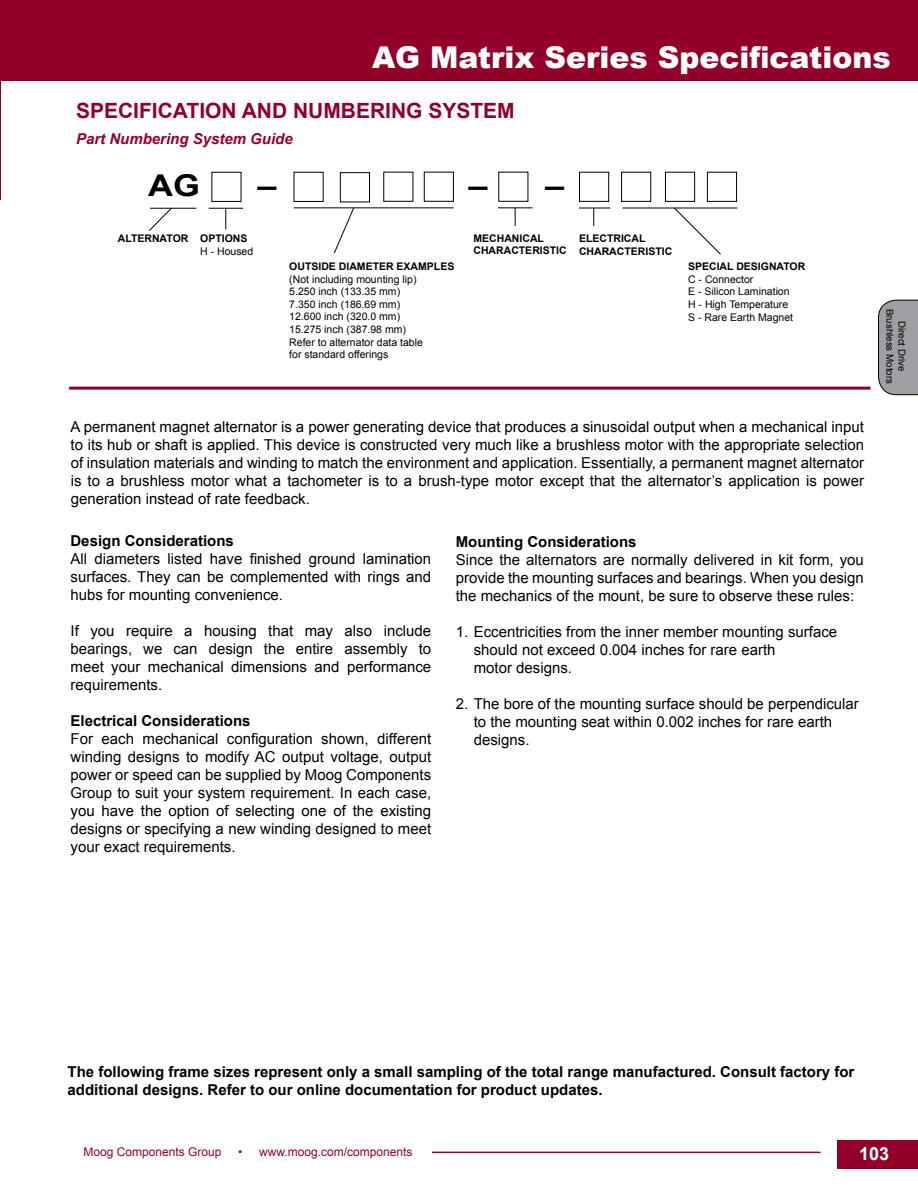
<style>
.page{position:relative;width:918px;height:1188px;background:#fff}
.page>*{position:absolute;margin:0;border:0;box-sizing:border-box;transform-origin:0 0}
.t1{font:900 30px "Arial";color:#fff}
.t2{font:italic 700 30px "Arial";color:#000;scale:1.15 1}
.t3{font:700 30px "Arial";color:#000;scale:1.15 1}
.t4{font:700 21px "Arial";color:#920029}
.t5{font:700 18px "Arial";color:#fff}
.t6{font:15px/18px "Arial";color:#000;text-align:justify}
.t7{font:700 15px/18px "Arial";color:#000}
.t8{font:italic 700 15px "Arial";color:#920029}
.t9{font:12px "Arial";color:#920029}
.t10{font:10.5px/12.6px "Arial";color:#000}
.t11{font:700 10.5px/12.6px "Arial";color:#000}
.t12{font:9.75px/12px "Arial";color:#000;text-align:center}
</style>
<div class="page">
<div style="left:837px;top:1140px;width:81px;height:29px;background:#920029"></div>
<hr style="left:432px;top:1152px;width:389px;height:1px;background:#920029">
<div style="left:0;top:0;width:918px;height:81px;background:#920029"></div>
<svg style="left:878px;top:300px;width:40px;height:95px"></svg>
<hr style="left:0;top:0;width:1px;height:199px;background:#920029">
<div style="left:294px;top:172px;width:29px;height:30px;border:1px solid #000"></div>
<div style="left:340px;top:172px;width:30px;height:30px;border:1px solid #000"></div>
<div style="left:424px;top:172px;width:30px;height:29px;border:1px solid #000"></div>
<svg style="left:333px;top:208px;width:22px;height:46px"></svg>
<hr style="left:294px;top:207px;width:160px;height:1px;background:#000">
<svg style="left:515px;top:208px;width:1px;height:18px"></svg>
<hr style="left:498px;top:207px;width:35px;height:1px;background:#000">
<div style="left:707px;top:172px;width:30px;height:30px;border:1px solid #000"></div>
<div style="left:665px;top:172px;width:30px;height:30px;border:1px solid #000"></div>
<div style="left:579px;top:172px;width:30px;height:30px;border:1px solid #000"></div>
<div style="left:621px;top:172px;width:30px;height:30px;border:1px solid #000"></div>
<hr style="left:622px;top:208px;width:115px;height:1px;background:#000">
<hr style="left:579px;top:208px;width:31px;height:1px;background:#000">
<svg style="left:225px;top:209px;width:1px;height:20px"></svg>
<svg style="left:149px;top:207px;width:24px;height:24px"></svg>
<hr style="left:209px;top:208px;width:34px;height:1px;background:#000">
<hr style="left:150px;top:208px;width:46px;height:1px;background:#000">
<div style="left:212px;top:172px;width:29px;height:30px;border:1px solid #000"></div>
<svg style="left:593px;top:208px;width:1px;height:18px"></svg>
<svg style="left:673px;top:207px;width:49px;height:48px"></svg>
<hr style="left:69px;top:387px;width:801px;height:3px;background:#920029">
<h1 class="t1" style="left:372px;top:35px;width:520px">AG Matrix Series Specifications</h1>
<h2 class="t4" style="left:76px;top:97px;width:27px">Specification</h2>
<h2 class="t4" style="left:242px;top:97px;width:68px">an d num</h2>
<h2 class="t4" style="left:341px;top:97px;width:28px">berin</h2>
<h2 class="t4" style="left:406px;top:97px;width:38px">g system</h2>
<p class="t8" style="left:76px;top:129px;width:218px">Part Numbering System Guide</p>
<h1 class="t3" style="left:148px;top:165px;width:43px">AG</h1>
<h1 class="t2" style="left:257px;top:165px;width:18px">–</h1>
<h1 class="t2" style="left:468px;top:165px;width:85px">– –</h1>
<p class="t11" style="left:118px;top:232px;width:131px">ALTERNATOR OPTIONS</p>
<p class="t10" style="left:200px;top:245px;width:55px">H - Housed</p>
<p class="t11" style="left:289px;top:260px;width:167px">OUTSIDE DIAMETER EXAMPLES</p>
<p class="t10" style="left:289px;top:273px;width:135px">(Not including mounting lip)<br>5.250 inch (133.35 mm)<br>7.350 inch (186.69 mm)<br>12.600 inch (320.0 mm)<br>15.275 inch (387.98 mm)<br>Refer to alternator data table for standard offerings</p>
<p class="t11" style="left:473px;top:232px;width:95px">MECHANICAL<br>CHARACTERISTIC</p>
<p class="t11" style="left:579px;top:233px;width:95px">ELECTRICAL<br>CHARACTERISTIC</p>
<p class="t11" style="left:688px;top:261px;width:119px">SPECIAL DESIGNATOR</p>
<p class="t10" style="left:688px;top:273px;width:107px">C - Connector<br>E - Silicon Lamination<br>H - High Temperature<br>S - Rare Earth Magnet</p>
<p class="t6" style="left:71px;top:418px;width:795px">A permanent magnet alternator is a power generating device that produces a sinusoidal output when a mechanical input to its hub or shaft is applied. This device is constructed very much like a brushless motor with the appropriate selection of insulation materials and winding to match the environment and application. Essentially, a permanent magnet alternator is to a brushless motor what a tachometer is to a brush-type motor except that the alternator’s application is power generation instead of rate feedback.</p>
<p class="t7" style="left:70px;top:532px;width:165px">Design Considerations</p>
<p class="t6" style="left:70px;top:549px;width:362px">All diameters listed have finished ground lamination surfaces. They can be complemented with rings and hubs for mounting convenience.</p>
<p class="t6" style="left:71px;top:621px;width:362px">If you require a housing that may also include bearings, we can design the entire assembly to meet your mechanical dimensions and performance requirements.</p>
<p class="t7" style="left:71px;top:712px;width:182px">Electrical Considerations</p>
<p class="t6" style="left:71px;top:729px;width:362px">For each mechanical configuration shown, different winding designs to modify AC output voltage, output power or speed can be supplied by Moog Components Group to suit your system requirement. In each case, you have the option of selecting one of the existing designs or specifying a new winding designed to meet your exact requirements.</p>
<p class="t7" style="left:456px;top:533px;width:182px">Mounting Considerations</p>
<p class="t6" style="left:456px;top:550px;width:410px">Since the alternators are normally delivered in kit form, you provide the mounting surfaces and bearings. When you design the mechanics of the mount, be sure to observe these rules:</p>
<p class="t6" style="left:474px;top:622px;width:365px;text-align:left;text-indent:-18px">1. Eccentricities from the inner member mounting surface should not exceed 0.004 inches for rare earth<br>motor designs.</p>
<p class="t6" style="left:474px;top:694px;width:387px;text-align:left;text-indent:-18px">2. The bore of the mounting surface should be perpendicular to the mounting seat within 0.002 inches for rare earth designs.</p>
<p class="t12" style="left:908px;top:309px;width:77px;rotate:90deg">Direct Drive<br>Brushless Motors</p>
<p class="t7" style="left:68px;top:1064px;width:788px">The following frame sizes represent only a small sampling of the total range manufactured. Consult factory for additional designs. Refer to our online documentation for product updates.</p>
<p class="t9" style="left:83px;top:1143px;width:140px">Moog Components Group</p>
<p class="t9" style="left:238px;top:1143px;width:176px">• www.moog.com/components</p>
<p class="t5" style="left:859px;top:1141px;width:32px">103</p>
</div>
